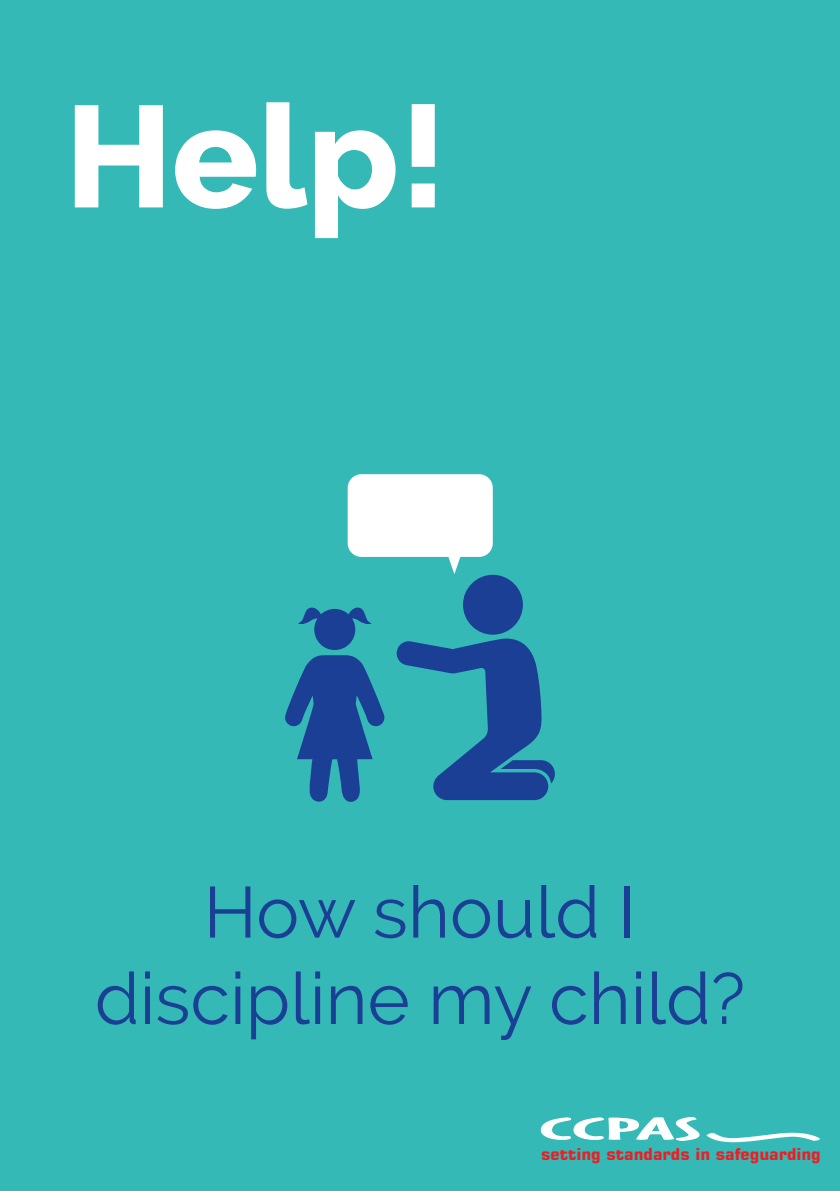
<style>
.page{position:relative;width:840px;height:1191px;background:#fff}
.page>*{position:absolute;margin:0;border:0;box-sizing:border-box;transform-origin:0 0}
.Cover_HELP{font:800 144px "Raleway";color:#fff}
.t1{font:139.4px "Oz Handicraft BT";color:#fff;scale:.35 1}
.Cover_title{font:72px/86.4px "Raleway";color:#1b3f94;text-align:center}
.t2{font:27.6px "Oz Handicraft BT";color:#fff;scale:4.22 1}
.t3{font:700 16.2px "Square 721 BT";color:#ee1d23}
</style>
<div class="page">
<div style="left:0;top:0;width:839px;height:1191px;background:#34b9b6"></div>
<svg style="left:540px;top:1117px;width:159px;height:24px"></svg>
<div style="left:462px;top:575px;width:60px;height:59px;background:#1b3f94;border-radius:50%"></div>
<svg style="left:396px;top:638px;width:158px;height:162px"></svg>
<svg style="left:285px;top:655px;width:100px;height:147px"></svg>
<div style="left:314px;top:609px;width:41px;height:41px;background:#1b3f94;border-radius:50%"></div>
<svg style="left:347px;top:607px;width:24px;height:18px"></svg>
<svg style="left:298px;top:607px;width:24px;height:18px"></svg>
<div style="left:347px;top:474px;width:145px;height:83px;background:#fff;border-radius:14px"></div>
<svg style="left:442px;top:556px;width:23px;height:18px"></svg>
<p class="Cover_HELP" style="left:65px;top:75px;width:383px">Help!</p>
<p class="Cover_title" style="left:95px;top:868px;width:651px">How should I discipline my child?</p>
<p class="t2" style="left:539px;top:1113px;width:40px">CCPAS</p>
<p class="t3" style="left:541px;top:1143px;width:281px">setting standards in safeguarding</p>
<p class="t1" style="left:844px;top:1131px;width:33px;rotate:90deg">S</p>
</div>
